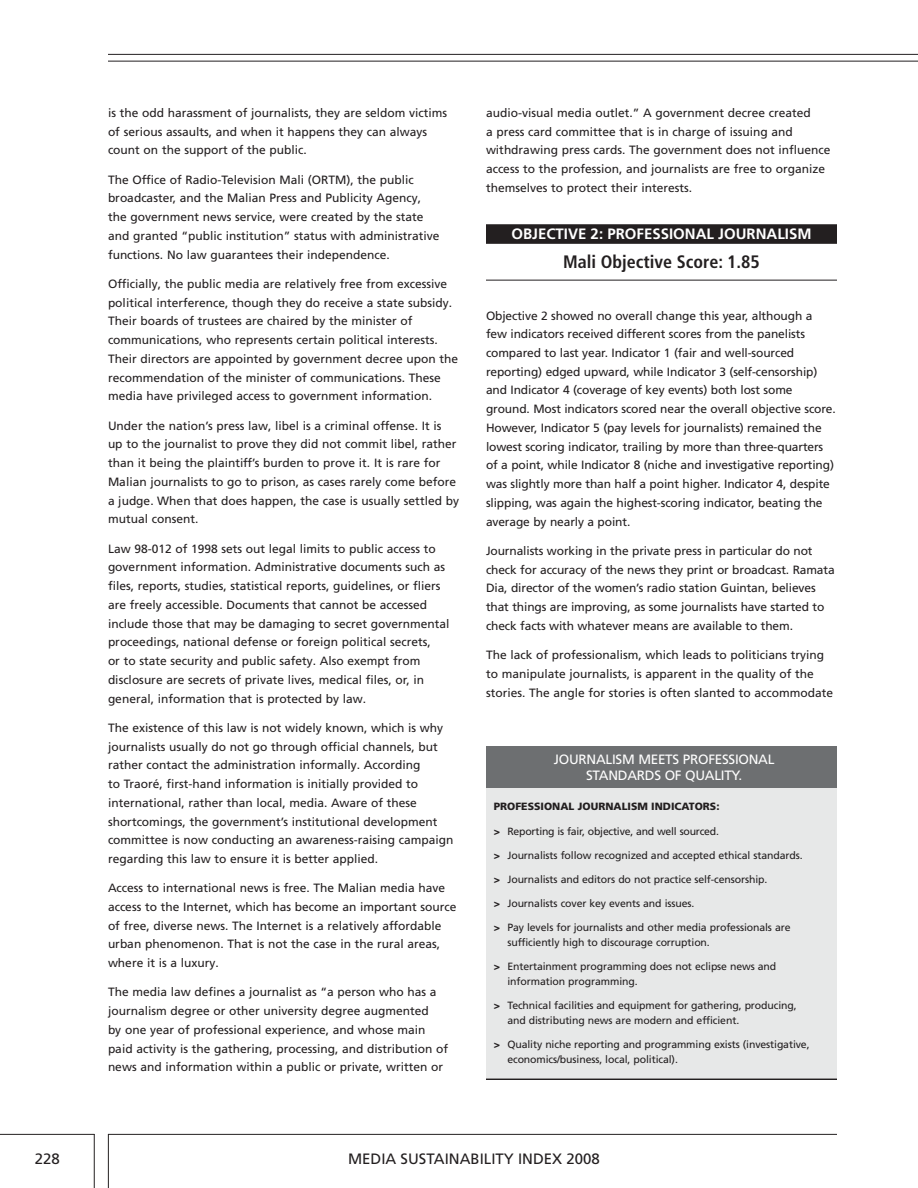
<style>
.page{position:relative;width:918px;height:1188px;background:#fff}
.page>*{position:absolute;margin:0;border:0;box-sizing:border-box;transform-origin:0 0}
.t1{font:700 condensed 18px "Frutiger";color:#231f20}
.t2{font:700 15px "Frutiger LT Pro";color:#fff}
.t3{font:15px "Frutiger LT Pro";color:#231f20}
.t4{font:13.5px "Frutiger LT Pro";color:#fff}
.t5{font:12px/18.8px "Frutiger LT Pro";color:#231f20}
.t6{font:10.5px/15px "Frutiger LT Pro";letter-spacing:-.01em;color:#231f20}
.t7{font:900 10.5px "Frutiger";color:#231f20}
.s1{font-family:"Frutiger";font-weight:900}
</style>
<div class="page">
<hr style="left:108px;top:1134px;width:729px;height:1px;background:#231f20">
<hr style="left:0;top:1134px;width:94px;height:1px;background:#231f20">
<hr style="left:94px;top:1134px;width:1px;height:54px;background:#231f20">
<hr style="left:108px;top:1134px;width:1px;height:54px;background:#231f20">
<hr style="left:108px;top:61px;width:810px;height:1px;background:#231f20">
<hr style="left:108px;top:54px;width:810px;height:1px;background:#231f20">
<div style="left:486px;top:224px;width:351px;height:15px;background:#231f20"></div>
<div style="left:486px;top:239px;width:351px;height:5px;background:#231f20"></div>
<hr style="left:486px;top:280px;width:351px;height:1px;background:#231f20">
<div style="left:486px;top:780px;width:351px;height:298px;background:#e7e8e8"></div>
<div style="left:486px;top:746px;width:351px;height:42px;background:#6d6f71"></div>
<hr style="left:486px;top:1078px;width:351px;height:2px;background:#231f20">
<p class="t5" style="left:108px;top:103px;width:341px">is the odd harassment of journalists, they are seldom victims of serious assaults, and when it happens they can always count on the support of the public.</p>
<p class="t5" style="left:108px;top:170px;width:333px">The Office of Radio-Television Mali (ORTM), the public broadcaster, and the Malian Press and Publicity Agency, the government news service, were created by the state and granted “public institution” status with administrative functions. No law guarantees their independence.</p>
<p class="t5" style="left:108px;top:274px;width:352px">Officially, the public media are relatively free from excessive political interference, though they do receive a state subsidy.<br>Their boards of trustees are chaired by the minister of communications, who represents certain political interests.<br>Their directors are appointed by government decree upon the recommendation of the minister of communications. These media have privileged access to government information.</p>
<p class="t5" style="left:108px;top:416px;width:352px">Under the nation’s press law, libel is a criminal offense. It is up to the journalist to prove they did not commit libel, rather than it being the plaintiff’s burden to prove it. It is rare for Malian journalists to go to prison, as cases rarely come before a judge. When that does happen, the case is usually settled by mutual consent.</p>
<p class="t5" style="left:108px;top:539px;width:343px">Law 98-012 of 1998 sets out legal limits to public access to government information. Administrative documents such as files, reports, studies, statistical reports, guidelines, or fliers are freely accessible. Documents that cannot be accessed include those that may be damaging to secret governmental proceedings, national defense or foreign political secrets,<br>or to state security and public safety. Also exempt from disclosure are secrets of private lives, medical files, or, in general, information that is protected by law.</p>
<p class="t5" style="left:108px;top:718px;width:347px">The existence of this law is not widely known, which is why journalists usually do not go through official channels, but rather contact the administration informally. According<br>to Traoré, first-hand information is initially provided to international, rather than local, media. Aware of these shortcomings, the government’s institutional development committee is now conducting an awareness-raising campaign regarding this law to ensure it is better applied.</p>
<p class="t5" style="left:108px;top:879px;width:350px">Access to international news is free. The Malian media have access to the Internet, which has become an important source of free, diverse news. The Internet is a relatively affordable urban phenomenon. That is not the case in the rural areas, where it is a luxury.</p>
<p class="t5" style="left:108px;top:983px;width:342px">The media law defines a journalist as “a person who has a journalism degree or other university degree augmented<br>by one year of professional experience, and whose main paid activity is the gathering, processing, and distribution of news and information within a public or private, written or</p>
<p class="t5" style="left:486px;top:104px;width:346px">audio-visual media outlet.” A government decree created<br>a press card committee that is in charge of issuing and withdrawing press cards. The government does not influence access to the profession, and journalists are free to organize themselves to protect their interests.</p>
<p class="t2" style="left:511px;top:225px;width:21px">OBJECTIVE</p>
<p class="t2" style="left:591px;top:225px;width:35px">2: PROFESSIONAL</p>
<p class="t2" style="left:718px;top:225px;width:17px">JOURNALISM</p>
<h1 class="t1" style="left:563px;top:251px;width:198px">Mali Objective Score: 1.85</h1>
<p class="t5" style="left:486px;top:306px;width:351px">Objective 2 showed no overall change this year, although a few indicators received different scores from the panelists compared to last year. Indicator 1 (fair and well-sourced reporting) edged upward, while Indicator 3 (self-censorship) and Indicator 4 (coverage of key events) both lost some ground. Most indicators scored near the overall objective score.<br>However, Indicator 5 (pay levels for journalists) remained the lowest scoring indicator, trailing by more than three-quarters of a point, while Indicator 8 (niche and investigative reporting) was slightly more than half a point higher. Indicator 4, despite slipping, was again the highest-scoring indicator, beating the average by nearly a point.</p>
<p class="t5" style="left:486px;top:541px;width:350px">Journalists working in the private press in particular do not check for accuracy of the news they print or broadcast. Ramata Dia, director of the women’s radio station Guintan, believes that things are improving, as some journalists have started to check facts with whatever means are available to them.</p>
<p class="t5" style="left:486px;top:646px;width:349px">The lack of professionalism, which leads to politicians trying to manipulate journalists, is apparent in the quality of the stories. The angle for stories is often slanted to accommodate</p>
<p class="t4" style="left:554px;top:751px;width:7px">Journalism</p>
<p class="t4" style="left:638px;top:751px;width:4px">meets</p>
<p class="t4" style="left:683px;top:751px;width:2px">professional</p>
<p class="t4" style="left:586px;top:768px;width:2px">standards</p>
<p class="t4" style="left:665px;top:768px;width:34px">of quality</p>
<p class="t4" style="left:739px;top:768px;width:5px">.</p>
<p class="t7" style="left:494px;top:800px;width:227px">PROFESSIONAL JOURNALISM INDICATORS:</p>
<p class="t6" style="left:494px;top:824px;width:227px"><span class="s1">&gt;</span> Reporting is fair, objective, and well sourced.</p>
<p class="t6" style="left:494px;top:848px;width:310px"><span class="s1">&gt;</span> Journalists follow recognized and accepted ethical standards.</p>
<p class="t6" style="left:494px;top:872px;width:275px"><span class="s1">&gt;</span> Journalists and editors do not practice self-censorship.</p>
<p class="t6" style="left:494px;top:896px;width:202px"><span class="s1">&gt;</span> Journalists cover key events and issues.</p>
<p class="t6" style="left:507px;top:920px;width:285px;text-indent:-14px"><span class="s1">&gt;</span> Pay levels for journalists and other media professionals are sufficiently high to discourage corruption.</p>
<p class="t6" style="left:507px;top:959px;width:270px;text-indent:-14px"><span class="s1">&gt;</span> Entertainment programming does not eclipse news and information programming.</p>
<p class="t6" style="left:507px;top:998px;width:291px;text-indent:-14px"><span class="s1">&gt;</span> Technical facilities and equipment for gathering, producing, and distributing news are modern and efficient.</p>
<p class="t6" style="left:507px;top:1037px;width:304px;text-indent:-14px"><span class="s1">&gt;</span> Quality niche reporting and programming exists (investigative, economics/business, local, political).</p>
<p class="t3" style="left:35px;top:1150px;width:27px">228</p>
<p class="t3" style="left:348px;top:1150px;width:253px">MEDIA SUSTAINABILITY INDEX 2008</p>
</div>
